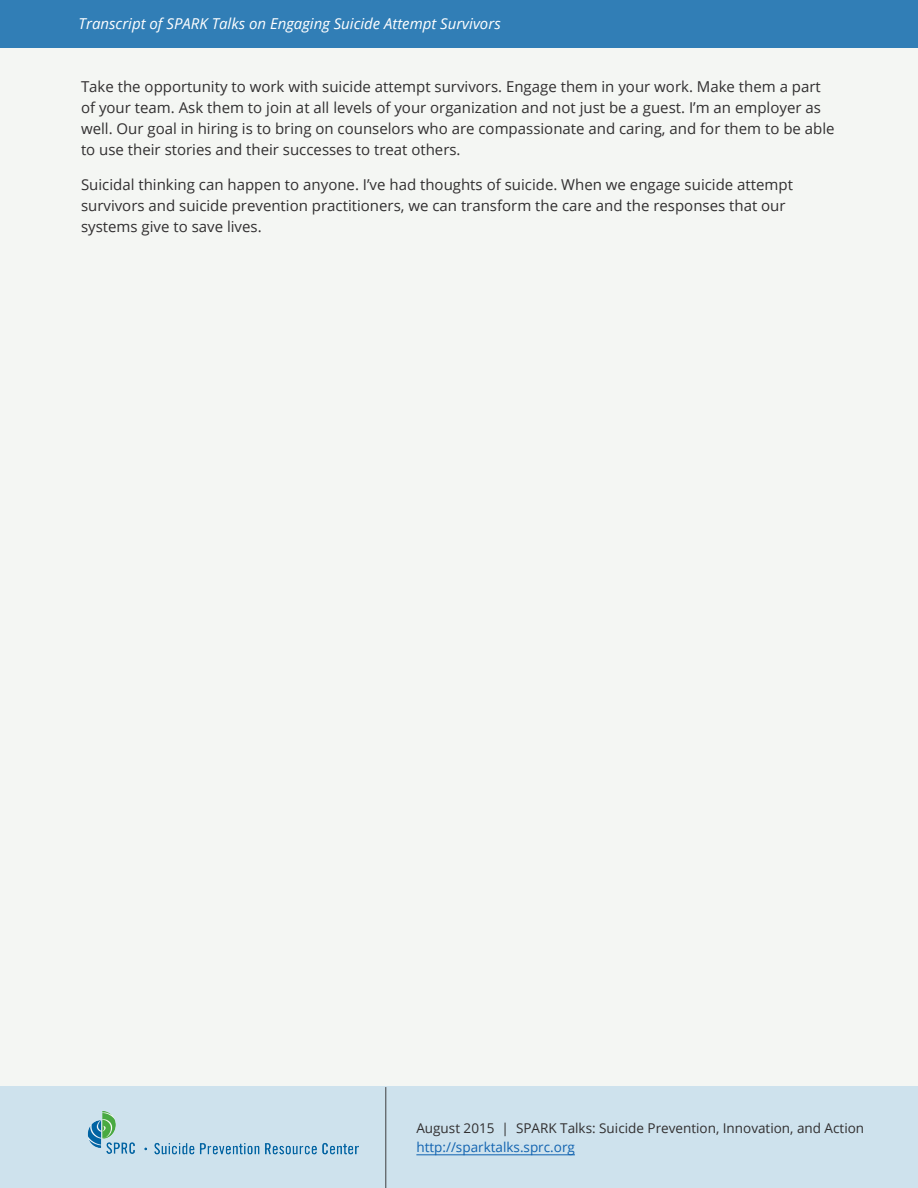
<style>
.page{position:relative;width:918px;height:1188px;background:#fff}
.page>*{position:absolute;margin:0;border:0;box-sizing:border-box;transform-origin:0 0}
.body{font:15px/21px "Open Sans";color:#312f30}
.t1{font:italic 15px "Open Sans";color:#fff}
.t2{font:13.5px "Open Sans";color:#312f30}
.t3{font:13.5px "Open Sans";color:#1163b0}
</style>
<div class="page">
<div style="left:0;top:9px;width:918px;height:1098px;background:#f4f6f3"></div>
<div style="left:0;top:0;width:918px;height:48px;background:#317eb6"></div>
<div style="left:0;top:1086px;width:918px;height:102px;background:#cee2ed"></div>
<img style="left:87px;top:1111px;width:272px;height:44px">
<hr style="left:386px;top:1087px;width:1px;height:101px;background:#3e3e3f">
<hr style="left:416px;top:1155px;width:159px;height:1px;background:#1163b0">
<p class="t1" style="left:79px;top:14px;width:424px">Transcript of SPARK Talks on Engaging Suicide Attempt Survivors</p>
<p class="body" style="left:81px;top:76px;width:755px">Take the opportunity to work with suicide attempt survivors. Engage them in your work. Make them a part of your team. Ask them to join at all levels of your organization and not just be a guest. I’m an employer as well. Our goal in hiring is to bring on counselors who are compassionate and caring, and for them to be able to use their stories and their successes to treat others.</p>
<p class="body" style="left:81px;top:174px;width:714px">Suicidal thinking can happen to anyone. I’ve had thoughts of suicide. When we engage suicide attempt survivors and suicide prevention practitioners, we can transform the care and the responses that our systems give to save lives.</p>
<p class="t2" style="left:416px;top:1119px;width:449px">August 2015 | SPARK Talks: Suicide Prevention, Innovation, and Action</p>
<p class="t3" style="left:416px;top:1138px;width:160px">http://sparktalks.sprc.org</p>
</div>
